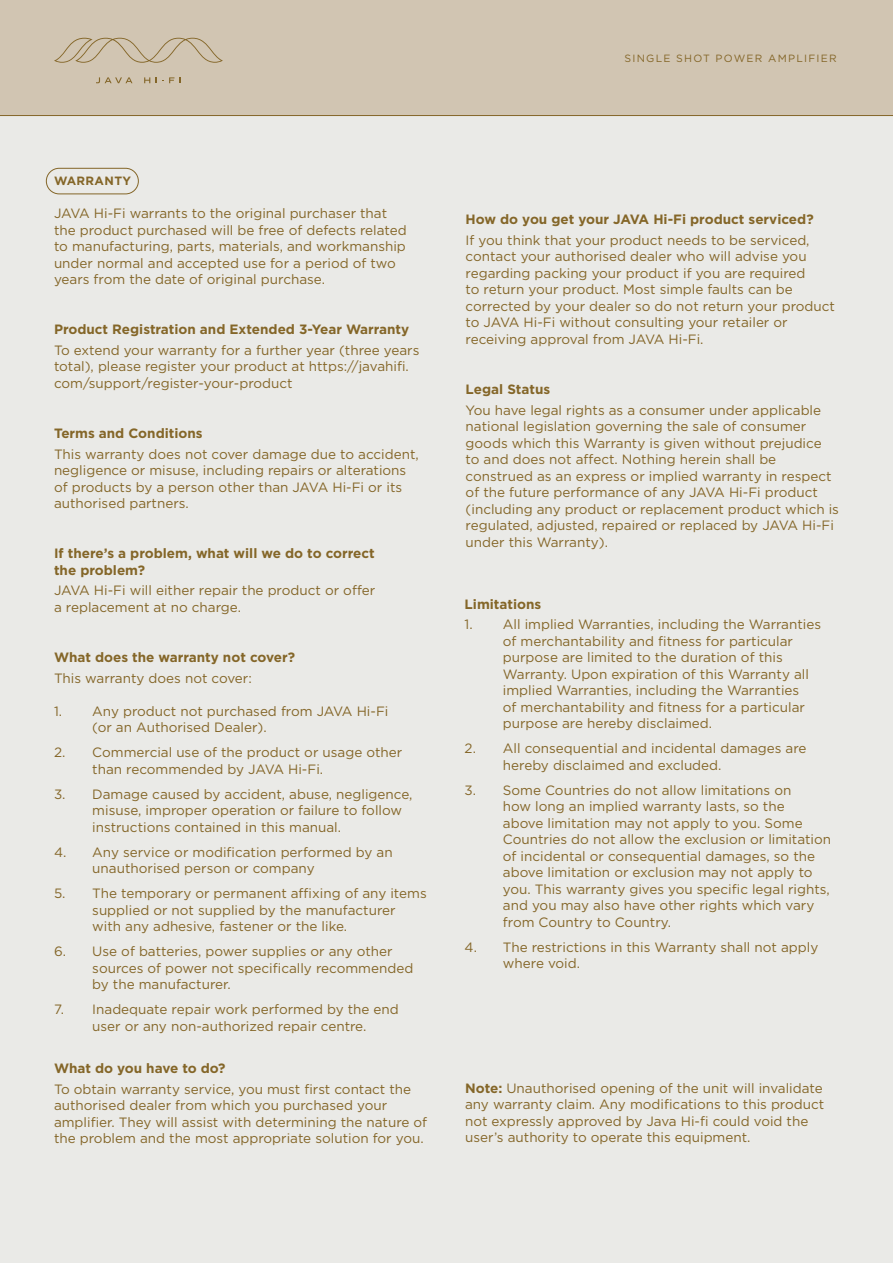
<style>
.page{position:relative;width:893px;height:1263px;background:#eaeae7}
.page>*{position:absolute;margin:0;border:0;box-sizing:border-box;transform-origin:0 0}
.Small_Body{font:13.5px/16.5px "Gotham";color:#846628}
.Small_Title{font:700 13.5px/16.5px "Gotham";color:#846628}
.Border_Title{font:700 12px "Gotham";letter-spacing:.03em;color:#846628}
.t1{font:10.5px "Gotham";letter-spacing:.12em;color:#846628}
.s1{font-weight:700}
</style>
<div class="page">
<div style="left:0;top:0;width:893px;height:116px;background:#d1c5b2"></div>
<svg style="left:54px;top:38px;width:169px;height:25px"></svg>
<svg style="left:96px;top:77px;width:36px;height:6px"></svg>
<svg style="left:144px;top:77px;width:6px;height:6px"></svg>
<svg style="left:156px;top:77px;width:25px;height:6px"></svg>
<hr style="left:0;top:115px;width:893px;height:1px;background:#846628">
<div style="left:46px;top:168px;width:93px;height:26px;border:1px solid #846628;border-radius:13px"></div>
<p class="t1" style="left:624px;top:52px;width:214px">SINGLE SHOT POWER AMPLIFIER</p>
<p class="Border_Title" style="left:54px;top:173px;width:79px">WARRANTY</p>
<p class="Small_Body" style="left:54px;top:205px;width:354px">JAVA Hi-Fi warrants to the original purchaser that the product purchased will be free of defects related to manufacturing, parts, materials, and workmanship under normal and accepted use for a period of two years from the date of original purchase.</p>
<p class="Small_Title" style="left:54px;top:321px;width:357px">Product Registration and Extended 3-Year Warranty</p>
<p class="Small_Body" style="left:54px;top:342px;width:367px">To extend your warranty for a further year (three years total), please register your product at https://javahifi. com/support/register-your-product</p>
<p class="Small_Title" style="left:54px;top:425px;width:150px">Terms and Conditions</p>
<p class="Small_Body" style="left:54px;top:445px;width:366px">This warranty does not cover damage due to accident, negligence or misuse, including repairs or alterations of products by a person other than JAVA Hi-Fi or its authorised partners.</p>
<p class="Small_Title" style="left:54px;top:545px;width:322px">If there’s a problem, what will we do to correct the problem?</p>
<p class="Small_Body" style="left:54px;top:582px;width:323px">JAVA Hi-Fi will either repair the product or offer a replacement at no charge.</p>
<p class="Small_Title" style="left:54px;top:649px;width:243px">What does the warranty not cover?</p>
<p class="Small_Body" style="left:54px;top:669px;width:199px">This warranty does not cover:</p>
<p class="Small_Body" style="left:92px;top:702px;width:298px;text-indent:-38px">1. Any product not purchased from JAVA Hi-Fi (or an Authorised Dealer).</p>
<p class="Small_Body" style="left:92px;top:744px;width:312px;text-indent:-38px">2. Commercial use of the product or usage other than recommended by JAVA Hi-Fi.</p>
<p class="Small_Body" style="left:92px;top:785px;width:322px;text-indent:-38px">3. Damage caused by accident, abuse, negligence, misuse, improper operation or failure to follow instructions contained in this manual.</p>
<p class="Small_Body" style="left:92px;top:843px;width:302px;text-indent:-38px">4. Any service or modification performed by an unauthorised person or company</p>
<p class="Small_Body" style="left:92px;top:885px;width:336px;text-indent:-38px">5. The temporary or permanent affixing of any items supplied or not supplied by the manufacturer with any adhesive, fastener or the like.</p>
<p class="Small_Body" style="left:92px;top:943px;width:323px;text-indent:-38px">6. Use of batteries, power supplies or any other sources of power not specifically recommended by the manufacturer.</p>
<p class="Small_Body" style="left:54px;top:1001px;width:346px;text-align:center">7. Inadequate repair work performed by the end user or any non-authorized repair centre.</p>
<p class="Small_Title" style="left:54px;top:1060px;width:173px">What do you have to do?</p>
<p class="Small_Body" style="left:54px;top:1080px;width:375px">To obtain warranty service, you must first contact the authorised dealer from which you purchased your amplifier. They will assist with determining the nature of the problem and the most appropriate solution for you.</p>
<p class="Small_Title" style="left:466px;top:211px;width:350px">How do you get your JAVA Hi-Fi product serviced?</p>
<p class="Small_Body" style="left:466px;top:231px;width:371px">If you think that your product needs to be serviced, contact your authorised dealer who will advise you regarding packing your product if you are required<br>to return your product. Most simple faults can be corrected by your dealer so do not return your product to JAVA Hi-Fi without consulting your retailer or receiving approval from JAVA Hi-Fi.</p>
<p class="Small_Title" style="left:466px;top:381px;width:86px">Legal Status</p>
<p class="Small_Body" style="left:466px;top:401px;width:375px">You have legal rights as a consumer under applicable national legislation governing the sale of consumer goods which this Warranty is given without prejudice to and does not affect. Nothing herein shall be construed as an express or implied warranty in respect of the future performance of any JAVA Hi-Fi product (including any product or replacement product which is regulated, adjusted, repaired or replaced by JAVA Hi-Fi under this Warranty).</p>
<p class="Small_Title" style="left:465px;top:595px;width:78px">Limitations</p>
<p class="Small_Body" style="left:503px;top:616px;width:320px;text-indent:-38px">1. All implied Warranties, including the Warranties of merchantability and fitness for particular purpose are limited to the duration of this Warranty. Upon expiration of this Warranty all implied Warranties, including the Warranties<br>of merchantability and fitness for a particular purpose are hereby disclaimed.</p>
<p class="Small_Body" style="left:503px;top:740px;width:305px;text-indent:-38px">2. All consequential and incidental damages are hereby disclaimed and excluded.</p>
<p class="Small_Body" style="left:503px;top:781px;width:330px;text-indent:-38px">3. Some Countries do not allow limitations on<br>how long an implied warranty lasts, so the<br>above limitation may not apply to you. Some Countries do not allow the exclusion or limitation of incidental or consequential damages, so the above limitation or exclusion may not apply to you. This warranty gives you specific legal rights, and you may also have other rights which vary from Country to Country.</p>
<p class="Small_Body" style="left:503px;top:938px;width:317px;text-indent:-38px">4. The restrictions in this Warranty shall not apply where void.</p>
<p class="Small_Body" style="left:465px;top:1079px;width:361px"><span class="s1">Note:</span> Unauthorised opening of the unit will invalidate any warranty claim. Any modifications to this product not expressly approved by Java Hi-fi could void the user’s authority to operate this equipment.</p>
</div>
